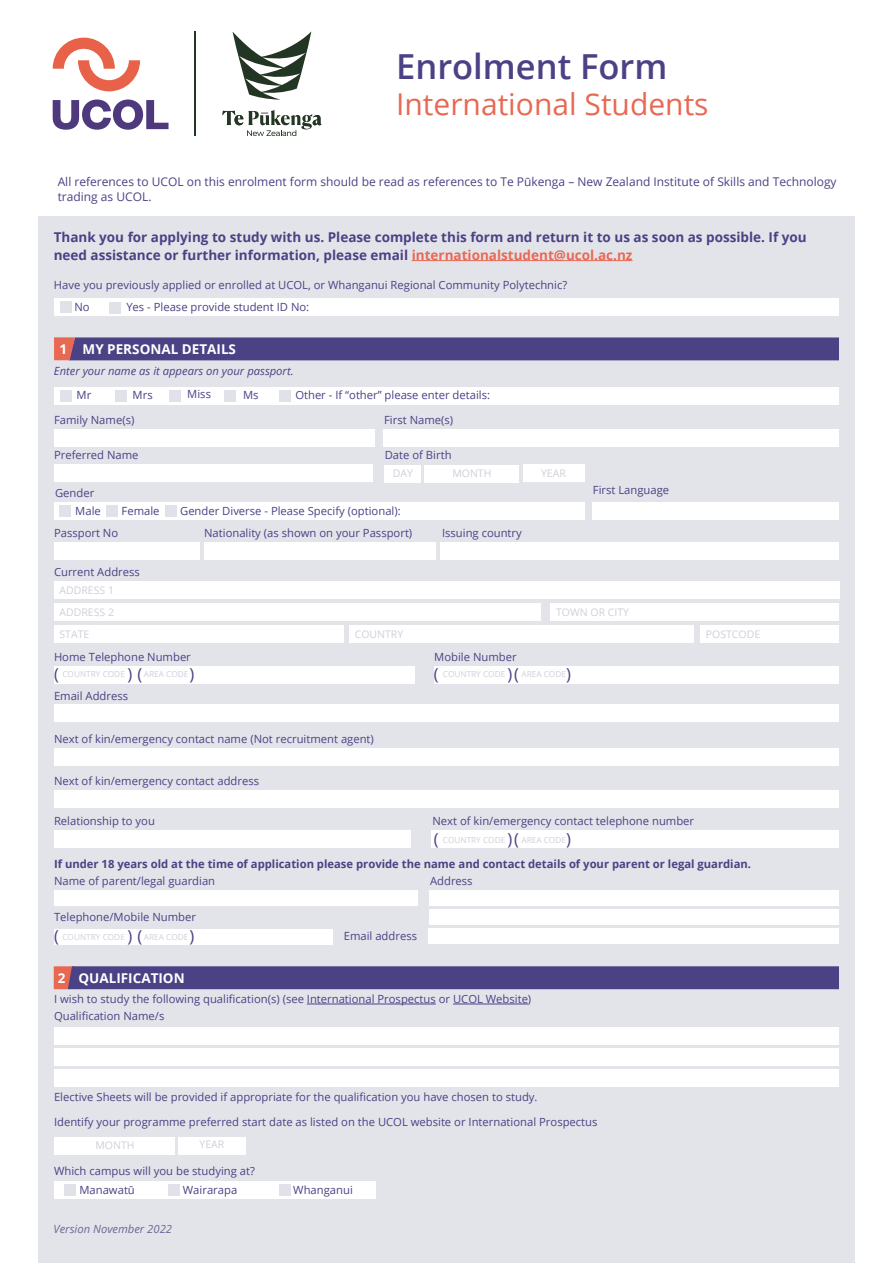
<style>
.page{position:relative;width:893px;height:1263px;background:#fff}
.page>*{position:absolute;margin:0;border:0;box-sizing:border-box;transform-origin:0 0}
.t1{font:600 34.5px "Open Sans";color:#4b4185}
.t2{font:30px "Open Sans";color:#e86953}
.t3{font:16.5px "Open Sans";color:#4b4185}
.t4{font:700 13.5px/18px "Open Sans";color:#4b4185}
.t5{font:700 13.5px "Open Sans";color:#fff}
.t6{font:12px/15px "Open Sans";color:#4b4185}
.t7{font:11.25px/22px "Open Sans";color:#4b4185}
.t8{font:700 11.25px "Open Sans";color:#4b4185}
.t9{font:italic 11.25px "Open Sans";color:#4b4185}
.t10{font:italic 11.25px "Open Sans";color:#6c6895}
.t11{font:10.5px/22.4px "Open Sans";color:#cfcfda;text-align:justify}
.t12{font:8.25px "Open Sans";color:#cfcfda}
.s1{color:#e86953}
.s2{font-size:16.5px;color:#4b4185}
</style>
<div class="page">
<div style="left:38px;top:217px;width:817px;height:1046px;background:#e3e4ea"></div>
<div style="left:54px;top:581px;width:785px;height:17px;background:#fff"></div>
<div style="left:54px;top:603px;width:486px;height:18px;background:#fff"></div>
<div style="left:54px;top:625px;width:290px;height:18px;background:#fff"></div>
<div style="left:700px;top:625px;width:139px;height:18px;background:#fff"></div>
<div style="left:551px;top:603px;width:288px;height:18px;background:#fff"></div>
<div style="left:349px;top:625px;width:344px;height:18px;background:#fff"></div>
<div style="left:54px;top:387px;width:785px;height:18px;background:#fff"></div>
<div style="left:204px;top:542px;width:231px;height:18px;background:#fff"></div>
<div style="left:54px;top:429px;width:320px;height:18px;background:#fff"></div>
<div style="left:383px;top:429px;width:456px;height:18px;background:#fff"></div>
<div style="left:434px;top:666px;width:405px;height:17px;background:#fff"></div>
<div style="left:54px;top:298px;width:785px;height:18px;background:#fff"></div>
<div style="left:60px;top:302px;width:12px;height:11px;background:#e1e2e9"></div>
<div style="left:110px;top:302px;width:11px;height:11px;background:#e1e2e9"></div>
<div style="left:60px;top:391px;width:12px;height:11px;background:#e1e2e9"></div>
<div style="left:115px;top:390px;width:11px;height:12px;background:#e1e2e9"></div>
<div style="left:170px;top:390px;width:11px;height:12px;background:#e1e2e9"></div>
<div style="left:225px;top:390px;width:11px;height:12px;background:#e1e2e9"></div>
<div style="left:279px;top:390px;width:12px;height:12px;background:#e1e2e9"></div>
<div style="left:54px;top:337px;width:785px;height:23px;background:#4b4185"></div>
<div style="left:54px;top:790px;width:785px;height:17px;background:#fff"></div>
<div style="left:54px;top:830px;width:357px;height:18px;background:#fff"></div>
<div style="left:54px;top:748px;width:785px;height:18px;background:#fff"></div>
<div style="left:432px;top:830px;width:407px;height:18px;background:#fff"></div>
<div style="left:54px;top:542px;width:146px;height:18px;background:#fff"></div>
<div style="left:441px;top:542px;width:398px;height:18px;background:#fff"></div>
<div style="left:54px;top:666px;width:361px;height:17px;background:#fff"></div>
<div style="left:54px;top:704px;width:785px;height:18px;background:#fff"></div>
<div style="left:54px;top:890px;width:363px;height:16px;background:#fff"></div>
<div style="left:429px;top:890px;width:410px;height:15px;background:#fff"></div>
<div style="left:54px;top:929px;width:278px;height:16px;background:#fff"></div>
<div style="left:385px;top:465px;width:36px;height:17px;background:#fff"></div>
<div style="left:425px;top:465px;width:94px;height:17px;background:#fff"></div>
<div style="left:523px;top:464px;width:61px;height:18px;background:#fff"></div>
<div style="left:429px;top:909px;width:410px;height:15px;background:#fff"></div>
<div style="left:428px;top:928px;width:411px;height:16px;background:#fff"></div>
<div style="left:54px;top:464px;width:319px;height:17px;background:#fff"></div>
<div style="left:593px;top:502px;width:246px;height:18px;background:#fff"></div>
<div style="left:54px;top:502px;width:530px;height:17px;background:#fff"></div>
<div style="left:60px;top:505px;width:11px;height:11px;background:#e1e2e9"></div>
<div style="left:107px;top:505px;width:11px;height:11px;background:#e1e2e9"></div>
<div style="left:166px;top:505px;width:11px;height:11px;background:#e1e2e9"></div>
<svg style="left:222px;top:110px;width:99px;height:26px"></svg>
<svg style="left:233px;top:32px;width:78px;height:68px"></svg>
<hr style="left:194px;top:31px;width:2px;height:105px;background:#233523">
<svg style="left:53px;top:99px;width:115px;height:31px"></svg>
<svg style="left:53px;top:38px;width:87px;height:53px"></svg>
<hr style="left:412px;top:260px;width:221px;height:1px;background:#e86953">
<div style="left:54px;top:1027px;width:785px;height:18px;background:#fff"></div>
<div style="left:54px;top:1181px;width:321px;height:18px;background:#fff"></div>
<div style="left:64px;top:1185px;width:11px;height:11px;background:#e1e2e9"></div>
<div style="left:168px;top:1185px;width:12px;height:11px;background:#e1e2e9"></div>
<div style="left:279px;top:1185px;width:11px;height:11px;background:#e1e2e9"></div>
<hr style="left:307px;top:1004px;width:129px;height:1px;background:#4b4185">
<hr style="left:453px;top:1004px;width:75px;height:1px;background:#4b4185">
<div style="left:54px;top:966px;width:785px;height:23px;background:#4b4185"></div>
<div style="left:54px;top:1137px;width:121px;height:18px;background:#fff"></div>
<div style="left:178px;top:1137px;width:68px;height:17px;background:#fff"></div>
<div style="left:54px;top:1048px;width:785px;height:17px;background:#fff"></div>
<div style="left:54px;top:1069px;width:785px;height:18px;background:#fff"></div>
<h1 class="t1" style="left:396px;top:42px;width:273px">Enrolment Form</h1>
<h2 class="t2" style="left:396px;top:83px;width:314px">International Students</h2>
<p class="t6" style="left:58px;top:173px;width:780px">All references to UCOL on this enrolment form should be read as references to Te Pūkenga – New Zealand Institute of Skills and Technology trading as UCOL.</p>
<p class="t4" style="left:54px;top:227px;width:754px">Thank you for applying to study with us. Please complete this form and return it to us as soon as possible. If you need assistance or further information, please email <span class="s1">internationalstudent@ucol.ac.nz</span></p>
<p class="t7" style="left:74px;top:274px;width:494px;text-indent:-20px">Have you previously applied or enrolled at UCOL, or Whanganui Regional Community Polytechnic?<br>No</p>
<p class="t7" style="left:126px;top:295px;width:184px">Yes - Please provide student ID No:</p>
<p class="t5" style="left:59px;top:340px;width:178px">1 MY PERSONAL DETAILS</p>
<p class="t7" style="left:77px;top:383px;width:16px">Mr</p>
<p class="t7" style="left:133px;top:383px;width:22px">Mrs</p>
<p class="t7" style="left:187px;top:383px;width:25px">Miss</p>
<p class="t7" style="left:243px;top:383px;width:17px">Ms</p>
<p class="t7" style="left:295px;top:383px;width:196px">Other - If “other” please enter details:</p>
<p class="t7" style="left:54px;top:409px;width:82px">Family Name(s)</p>
<p class="t7" style="left:384px;top:409px;width:71px">First Name(s)</p>
<p class="t9" style="left:54px;top:363px;width:241px">Enter your name as it appears on your passport.</p>
<p class="t7" style="left:54px;top:443px;width:86px">Preferred Name</p>
<p class="t7" style="left:385px;top:443px;width:68px">Date of Birth</p>
<p class="t11" style="left:393px;top:462px;width:22px">DAY</p>
<p class="t11" style="left:452px;top:462px;width:41px">MONTH</p>
<p class="t11" style="left:541px;top:462px;width:26px">YEAR</p>
<p class="t7" style="left:75px;top:483px;width:27px;line-height:17.9px;text-indent:-20px">Gender<br>Male</p>
<p class="t7" style="left:122px;top:499px;width:39px">Female</p>
<p class="t7" style="left:180px;top:499px;width:222px">Gender Diverse - Please Specify (optional):</p>
<p class="t7" style="left:204px;top:522px;width:210px">Nationality (as shown on your Passport)</p>
<p class="t7" style="left:54px;top:521px;width:66px">Passport No</p>
<p class="t7" style="left:442px;top:522px;width:81px">Issuing country</p>
<p class="t7" style="left:54px;top:560px;width:87px">Current Address</p>
<p class="t7" style="left:593px;top:479px;width:78px">First Language</p>
<p class="t11" style="left:59px;top:578px;width:56px">ADDRESS 1<br>ADDRESS 2<br>STATE</p>
<p class="t7" style="left:54px;top:646px;width:138px">Home Telephone Number</p>
<p class="t11" style="left:355px;top:623px;width:50px">COUNTRY</p>
<p class="t7" style="left:434px;top:646px;width:84px">Mobile Number</p>
<p class="t11" style="left:556px;top:601px;width:74px">TOWN OR CITY</p>
<h3 class="t3" style="left:54px;top:662px;width:6px">(</h3>
<h3 class="t3" style="left:128px;top:662px;width:6px">)</h3>
<p class="t12" style="left:62px;top:669px;width:128px">COUNTRY CODE <span class="s2">(</span> AREA CODE</p>
<h3 class="t3" style="left:190px;top:662px;width:6px">)</h3>
<h3 class="t3" style="left:434px;top:662px;width:6px">(</h3>
<h3 class="t3" style="left:507px;top:662px;width:6px">)</h3>
<p class="t12" style="left:443px;top:669px;width:125px">COUNTRY CODE <span class="s2">(</span> AREA CODE</p>
<h3 class="t3" style="left:566px;top:662px;width:6px">)</h3>
<p class="t7" style="left:54px;top:685px;width:76px">Email Address</p>
<p class="t11" style="left:706px;top:623px;width:56px">POSTCODE</p>
<p class="t7" style="left:54px;top:728px;width:321px">Next of kin/emergency contact name (Not recruitment agent)</p>
<p class="t7" style="left:54px;top:770px;width:207px">Next of kin/emergency contact address</p>
<p class="t7" style="left:54px;top:810px;width:102px">Relationship to you</p>
<p class="t7" style="left:432px;top:810px;width:263px">Next of kin/emergency contact telephone number</p>
<h3 class="t3" style="left:434px;top:828px;width:6px">(</h3>
<h3 class="t3" style="left:507px;top:828px;width:6px">)</h3>
<p class="t12" style="left:443px;top:835px;width:125px">COUNTRY CODE <span class="s2">(</span> AREA CODE</p>
<h3 class="t3" style="left:566px;top:828px;width:6px">)</h3>
<p class="t8" style="left:54px;top:856px;width:699px">If under 18 years old at the time of application please provide the name and contact details of your parent or legal guardian.</p>
<p class="t7" style="left:54px;top:869px;width:163px">Name of parent/legal guardian</p>
<p class="t7" style="left:430px;top:869px;width:44px">Address</p>
<p class="t7" style="left:54px;top:905px;width:144px">Telephone/Mobile Number</p>
<p class="t7" style="left:344px;top:925px;width:75px">Email address</p>
<h3 class="t3" style="left:54px;top:925px;width:6px">(</h3>
<h3 class="t3" style="left:128px;top:925px;width:6px">)</h3>
<p class="t12" style="left:62px;top:931px;width:128px">COUNTRY CODE <span class="s2">(</span> AREA CODE</p>
<h3 class="t3" style="left:190px;top:925px;width:6px">)</h3>
<p class="t5" style="left:58px;top:969px;width:128px">2 QUALIFICATION</p>
<p class="t7" style="left:54px;top:990px;width:479px;line-height:17.1px">I wish to study the following qualification(s) (see International Prospectus or UCOL Website)<br>Qualification Name/s</p>
<p class="t7" style="left:54px;top:1085px;width:485px">Elective Sheets will be provided if appropriate for the qualification you have chosen to study.</p>
<p class="t7" style="left:54px;top:1110px;width:545px">Identify your programme preferred start date as listed on the UCOL website or International Prospectus</p>
<p class="t7" style="left:79px;top:1160px;width:177px;line-height:19.8px;text-indent:-25px">Which campus will you be studying at?<br>Manawatū</p>
<p class="t11" style="left:95px;top:1134px;width:41px">MONTH</p>
<p class="t11" style="left:200px;top:1133px;width:26px">YEAR</p>
<p class="t7" style="left:183px;top:1179px;width:56px">Wairarapa</p>
<p class="t7" style="left:293px;top:1179px;width:61px">Whanganui</p>
<p class="t10" style="left:54px;top:1221px;width:120px">Version November 2022</p>
</div>
